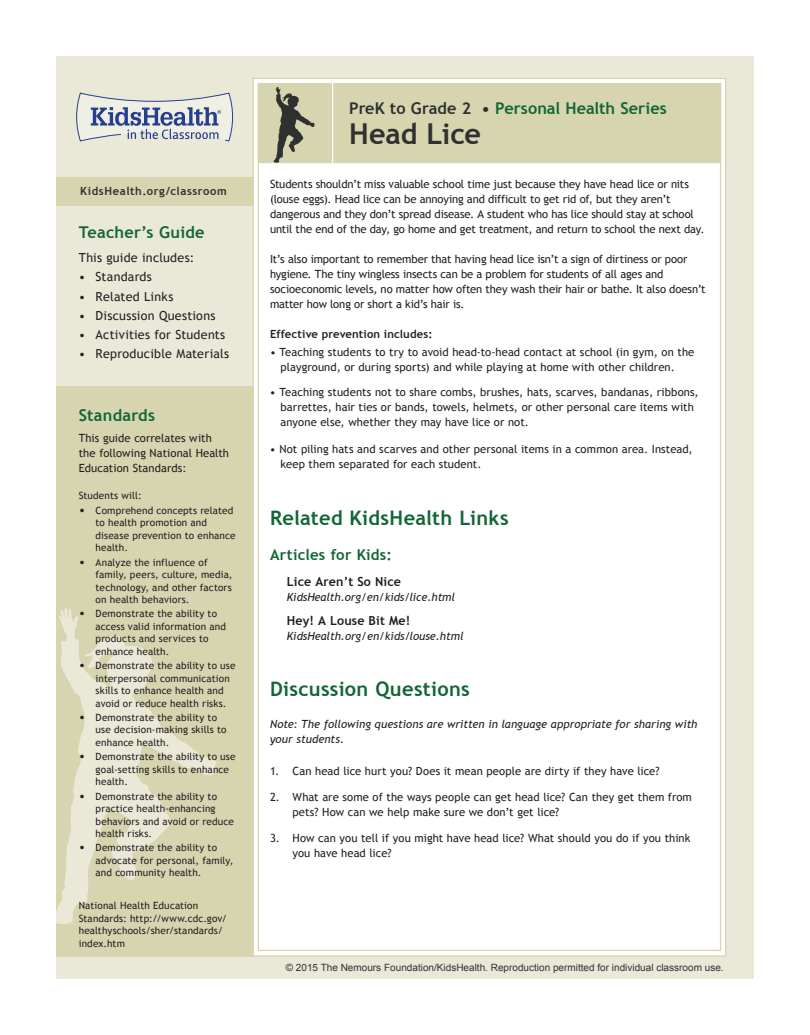
<style>
.page{position:relative;width:810px;height:1035px;background:#fff}
.page>*{position:absolute;margin:0;border:0;box-sizing:border-box;transform-origin:0 0}
.Lesson_Header{font:700 28.75px "Trebuchet MS";letter-spacing:-.005em;color:#2f3130}
.t1{font:700 20px "Trebuchet MS";letter-spacing:.015em;color:#126635}
.Lesson_Header-2{font:700 16.25px "Trebuchet MS";letter-spacing:.005em;color:#126635}
.t2{font:700 15px "Trebuchet MS";letter-spacing:.02em;color:#126635}
.t3{font:12.5px "Trebuchet MS";letter-spacing:.02em;color:#231f20}
.Article_List{font:700 12.5px "Trebuchet MS";letter-spacing:.01em;color:#231f20}
.t4{font:11.25px/15px "Trebuchet MS";color:#231f20}
.Note{font:italic 11.25px/15px "Trebuchet MS";letter-spacing:.005em;color:#231f20}
.Article_List-2{font:italic 11.25px "Trebuchet MS";letter-spacing:-.005em;color:#231f20}
.t5{font:700 11.25px "Trebuchet MS";letter-spacing:.015em;color:#231f20}
.t6{font:700 11.25px "Trebuchet MS";letter-spacing:.055em;color:#2f3130}
.t7{font:10px/12.5px "Trebuchet MS";letter-spacing:.01em;color:#231f20}
.t8{font:10px "Arial";color:#2f3130}
.s1{font-size:12.5px}
.s2{color:#2f3130}
</style>
<div class="page">
<div style="left:56px;top:56px;width:698px;height:923px;background:#eae9d8"></div>
<div style="left:253px;top:78px;width:473px;height:878px;background:#fff"></div>
<div style="left:258px;top:84px;width:463px;height:78px;background:#d6d5b0"></div>
<div style="left:258px;top:83px;width:463px;height:80px;border:1px solid #d6d5b0"></div>
<hr style="left:332px;top:83px;width:1px;height:80px;background:#fff">
<div style="left:56px;top:386px;width:198px;height:571px;background:#d6d5b0"></div>
<div style="left:56px;top:177px;width:198px;height:28px;background:#d6d5b0"></div>
<svg style="left:76px;top:92px;width:158px;height:50px"></svg>
<svg style="left:273px;top:86px;width:42px;height:77px"></svg>
<svg style="left:56px;top:608px;width:160px;height:316px"></svg>
<p class="t6" style="left:80px;top:184px;width:148px">KidsHealth.org/classroom</p>
<p class="Lesson_Header-2" style="left:79px;top:222px;width:127px">Teacher’s Guide</p>
<p class="t3" style="left:79px;top:250px;width:117px">This guide includes:</p>
<p class="t3" style="left:79px;top:269px;width:75px">• Standards</p>
<p class="t3" style="left:79px;top:289px;width:96px">• Related Links</p>
<p class="t3" style="left:79px;top:308px;width:138px">• Discussion Questions</p>
<p class="t3" style="left:79px;top:327px;width:148px">• Activities for Students</p>
<p class="t3" style="left:79px;top:347px;width:152px">• Reproducible Materials</p>
<p class="Lesson_Header-2" style="left:79px;top:405px;width:78px">Standards</p>
<p class="t4" style="left:79px;top:431px;width:152px">This guide correlates with the following National Health<br>Education Standards:</p>
<p class="t7" style="left:79px;top:490px;width:64px">Students will:</p>
<p class="t7" style="left:96px;top:504px;width:141px;text-indent:-17px"><span class="s1">•</span> Comprehend concepts related to health promotion and disease prevention to enhance health.</p>
<p class="t7" style="left:96px;top:556px;width:138px;text-indent:-17px"><span class="s1">•</span> Analyze the influence of family, peers, culture, media, technology, and other factors on health behaviors.</p>
<p class="t7" style="left:96px;top:608px;width:132px;text-indent:-17px"><span class="s1">•</span> Demonstrate the ability to access valid information and products and services to enhance health.</p>
<p class="t7" style="left:96px;top:660px;width:142px;text-indent:-17px"><span class="s1">•</span> Demonstrate the ability to use interpersonal communication skills to enhance health and avoid or reduce health risks.</p>
<p class="t7" style="left:96px;top:711px;width:132px;text-indent:-17px"><span class="s1">•</span> Demonstrate the ability to use decision-making skills to enhance health.</p>
<p class="t7" style="left:96px;top:751px;width:142px;text-indent:-17px"><span class="s1">•</span> Demonstrate the ability to use goal-setting skills to enhance health.</p>
<p class="t7" style="left:96px;top:790px;width:140px;text-indent:-17px"><span class="s1">•</span> Demonstrate the ability to practice health-enhancing behaviors and avoid or reduce health risks.</p>
<p class="t7" style="left:96px;top:842px;width:139px;text-indent:-17px"><span class="s1">•</span> Demonstrate the ability to advocate for personal, family, and community health.</p>
<p class="t7" style="left:79px;top:900px;width:150px">National Health Education<br>Standards: http://www.cdc.gov/</p>
<p class="t7" style="left:79px;top:925px;width:146px">healthyschools/sher/standards/</p>
<p class="t7" style="left:79px;top:937px;width:48px">index.htm</p>
<p class="Lesson_Header-2" style="left:349px;top:98px;width:319px"><span class="s2">PreK to Grade 2 •</span> Personal Health Series</p>
<p class="Lesson_Header" style="left:349px;top:116px;width:133px">Head Lice</p>
<p class="t4" style="left:270px;top:177px;width:436px">Students shouldn’t miss valuable school time just because they have head lice or nits (louse eggs). Head lice can be annoying and difficult to get rid of, but they aren’t dangerous and they don’t spread disease. A student who has lice should stay at school until the end of the day, go home and get treatment, and return to school the next day.</p>
<p class="t4" style="left:270px;top:252px;width:437px">It’s also important to remember that having head lice isn’t a sign of dirtiness or poor hygiene. The tiny wingless insects can be a problem for students of all ages and socioeconomic levels, no matter how often they wash their hair or bathe. It also doesn’t matter how long or short a kid’s hair is.</p>
<p class="t5" style="left:270px;top:327px;width:164px">Effective prevention includes:</p>
<p class="t4" style="left:280px;top:344px;width:415px;text-indent:-10px">• Teaching students to try to avoid head-to-head contact at school (in gym, on the playground, or during sports) and while playing at home with other children.</p>
<p class="t4" style="left:280px;top:384px;width:420px;text-indent:-10px">• Teaching students not to share combs, brushes, hats, scarves, bandanas, ribbons, barrettes, hair ties or bands, towels, helmets, or other personal care items with anyone else, whether they may have lice or not.</p>
<p class="t4" style="left:280px;top:442px;width:414px;text-indent:-10px">• Not piling hats and scarves and other personal items in a common area. Instead, keep them separated for each student.</p>
<p class="t1" style="left:270px;top:505px;width:240px">Related KidsHealth Links</p>
<p class="t2" style="left:270px;top:545px;width:123px">Articles for Kids:</p>
<p class="Article_List" style="left:287px;top:574px;width:116px">Lice Aren’t So Nice</p>
<p class="Article_List-2" style="left:287px;top:590px;width:170px">KidsHealth.org/en/kids/lice.html</p>
<p class="Article_List" style="left:287px;top:613px;width:125px">Hey! A Louse Bit Me!</p>
<p class="Article_List-2" style="left:287px;top:629px;width:178px">KidsHealth.org/en/kids/louse.html</p>
<p class="t1" style="left:270px;top:677px;width:201px">Discussion Questions</p>
<p class="Note" style="left:270px;top:717px;width:429px">Note: The following questions are written in language appropriate for sharing with your students.</p>
<p class="t4" style="left:270px;top:764px;width:391px">1. Can head lice hurt you? Does it mean people are dirty if they have lice?</p>
<p class="t4" style="left:292px;top:790px;width:401px;text-indent:-22px">2. What are some of the ways people can get head lice? Can they get them from pets? How can we help make sure we don’t get lice?</p>
<p class="t4" style="left:292px;top:831px;width:400px;text-indent:-22px">3. How can you tell if you might have head lice? What should you do if you think you have head lice?</p>
<p class="t8" style="left:286px;top:961px;width:439px">© 2015 The Nemours Foundation/KidsHealth. Reproduction permitted for individual classroom use.</p>
</div>
